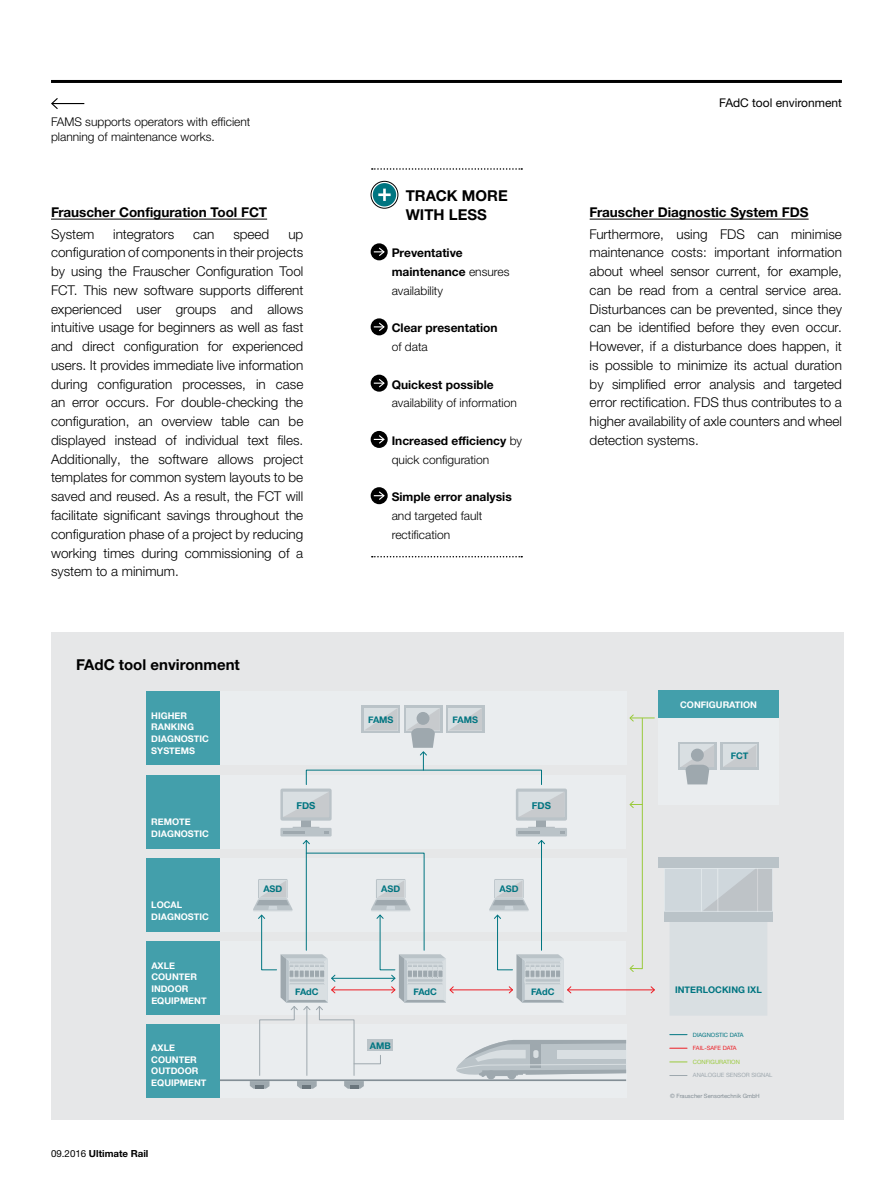
<style>
.page{position:relative;width:893px;height:1191px;background:#fff}
.page>*{position:absolute;margin:0;border:0;box-sizing:border-box;transform-origin:0 0}
.t1{font:700 15px/18.8px "Helvetica Neue LTW1 G";color:#000}
.t2{font:300 13.5px/18.8px "Helvetica Neue LTW1 G";color:#000;text-align:justify}
.t3{font:700 13.5px "Helvetica Neue LTW1 G";color:#000}
.t4{font:300 12px/18.8px "Helvetica Neue LTW1 G";color:#000}
.t5{font:700 12px/18.8px "Helvetica Neue LTW1 G";color:#000}
.t6{font:12px "Helvetica Neue LTW1 G";color:#000}
.t7{font:700 9.75px "Helvetica Neue LTW1 G";color:#000}
.t8{font:700 9.6px "Helvetica Neue";color:#007581}
.t9{font:700 9.15px/11.7px "Helvetica Neue";color:#fff}
.t10{font:700 9.15px "Helvetica Neue";color:#007581}
.t11{font:5.85px "Helvetica Neue";color:#838e95}
.t12{font:5.85px "Helvetica Neue";color:#9ea8ae}
.t13{font:5.85px "Helvetica Neue";color:#007581}
.t14{font:5.85px "Helvetica Neue";color:#ed1d24}
.t15{font:5.85px "Helvetica Neue";color:#9aca3c}
.s1{font-weight:300}
.s2{font-weight:700}
.s3{font-weight:400}
</style>
<div class="page">
<div style="left:51px;top:632px;width:792px;height:488px;background:#e6e7e8"></div>
<div style="left:373px;top:183px;width:23px;height:23px;background:#007581;border-radius:50%"></div>
<div style="left:371px;top:181px;width:27px;height:28px;border:1px solid #000;border-radius:50%"></div>
<svg style="left:378px;top:189px;width:13px;height:12px"></svg>
<svg style="left:371px;top:243px;width:17px;height:17px"></svg>
<svg style="left:374px;top:246px;width:12px;height:11px"></svg>
<svg style="left:371px;top:318px;width:17px;height:17px"></svg>
<svg style="left:374px;top:321px;width:12px;height:11px"></svg>
<svg style="left:371px;top:375px;width:17px;height:17px"></svg>
<svg style="left:374px;top:378px;width:12px;height:10px"></svg>
<svg style="left:371px;top:431px;width:17px;height:17px"></svg>
<svg style="left:374px;top:434px;width:12px;height:11px"></svg>
<svg style="left:371px;top:487px;width:17px;height:17px"></svg>
<svg style="left:374px;top:490px;width:12px;height:11px"></svg>
<svg style="left:372px;top:556px;width:150px;height:1px"></svg>
<svg style="left:372px;top:168px;width:150px;height:2px"></svg>
<div style="left:220px;top:775px;width:406px;height:73px;background:#eaedef"></div>
<div style="left:658px;top:690px;width:121px;height:114px;background:#eaedef"></div>
<div style="left:147px;top:1024px;width:73px;height:73px;background:#439fab"></div>
<div style="left:220px;top:1024px;width:406px;height:73px;background:#eaedef"></div>
<div style="left:220px;top:941px;width:406px;height:74px;background:#eaedef"></div>
<div style="left:220px;top:858px;width:406px;height:73px;background:#eaedef"></div>
<hr style="left:220px;top:1079px;width:406px;height:2px;background:#838e95">
<div style="left:147px;top:941px;width:73px;height:74px;background:#439fab"></div>
<div style="left:147px;top:858px;width:73px;height:73px;background:#439fab"></div>
<div style="left:147px;top:692px;width:73px;height:73px;background:#439fab"></div>
<div style="left:658px;top:690px;width:121px;height:28px;background:#439fab"></div>
<div style="left:147px;top:775px;width:73px;height:73px;background:#439fab"></div>
<div style="left:220px;top:692px;width:406px;height:73px;background:#eaedef"></div>
<svg style="left:670px;top:1047px;width:17px;height:1px"></svg>
<svg style="left:670px;top:1034px;width:17px;height:1px"></svg>
<svg style="left:670px;top:1061px;width:17px;height:1px"></svg>
<svg style="left:670px;top:1075px;width:17px;height:1px"></svg>
<div style="left:670px;top:921px;width:97px;height:94px;background:#d9dfe2"></div>
<div style="left:670px;top:921px;width:97px;height:94px;border:1px solid #d9dfe2"></div>
<div style="left:658px;top:858px;width:121px;height:10px;background:#bac3c8"></div>
<div style="left:664px;top:911px;width:109px;height:10px;background:#bac3c8"></div>
<div style="left:404px;top:705px;width:38px;height:28px;background:#bac3c8"></div>
<div style="left:446px;top:705px;width:38px;height:28px;background:#bac3c8"></div>
<div style="left:362px;top:705px;width:38px;height:28px;background:#bac3c8"></div>
<svg style="left:665px;top:868px;width:107px;height:43px;background:#cad1d6"></svg>
<div style="left:758px;top:869px;width:14px;height:42px;background:#bec3c7"></div>
<hr style="left:757px;top:869px;width:1px;height:42px;background:#d1d3d6">
<svg style="left:250px;top:708px;width:405px;height:380px"></svg>
<div style="left:678px;top:742px;width:39px;height:27px;background:#bac3c8"></div>
<div style="left:720px;top:742px;width:39px;height:27px;background:#bac3c8"></div>
<svg style="left:723px;top:744px;width:33px;height:23px"></svg>
<svg style="left:680px;top:744px;width:34px;height:40px"></svg>
<div style="left:691px;top:748px;width:13px;height:13px;background:#9ea8ae;border-radius:50%"></div>
<hr style="left:51px;top:219px;width:216px;height:1px;background:#000">
<hr style="left:590px;top:219px;width:219px;height:1px;background:#000">
<hr style="left:52px;top:103px;width:32px;height:1px;background:#000">
<svg style="left:51px;top:98px;width:8px;height:11px"></svg>
<hr style="left:51px;top:80px;width:791px;height:3px;background:#000">
<p class="t4" style="left:51px;top:114px;width:201px;line-height:15px">FAMS supports operators with efficient planning of maintenance works.</p>
<p class="t3" style="left:51px;top:204px;width:218px">Frauscher Configuration Tool FCT</p>
<p class="t2" style="left:51px;top:224px;width:45px">System</p>
<p class="t2" style="left:113px;top:224px;width:63px">integrators</p>
<p class="t2" style="left:193px;top:224px;width:23px">can</p>
<p class="t2" style="left:233px;top:224px;width:38px">speed</p>
<p class="t2" style="left:51px;top:224px;width:254px;text-indent:237px">up configuration of components in their projects by using the Frauscher Configuration Tool FCT. This new software supports different experienced user groups and allows intuitive usage for beginners as well as fast and direct configuration for experienced users. It provides immediate live information during configuration processes, in case an error occurs. For double-checking the configuration, an overview table can be displayed instead of individual text files.<br>Additionally, the software allows project templates for common system layouts to be saved and reused. As a result, the FCT will facilitate significant savings throughout the configuration phase of a project by reducing working times during commissioning of a system to a minimum.</p>
<p class="t1" style="left:406px;top:186px;width:69px">Track more with</p>
<p class="t1" style="left:449px;top:205px;width:20px">less</p>
<p class="t5" style="left:392px;top:244px;width:119px">Preventative maintenance <span class="s1">ensures availability</span></p>
<p class="t5" style="left:392px;top:319px;width:107px">Clear presentation</p>
<p class="t4" style="left:392px;top:337px;width:38px">of data</p>
<p class="t5" style="left:392px;top:375px;width:104px">Quickest possible</p>
<p class="t4" style="left:392px;top:394px;width:127px">availability of information</p>
<p class="t4" style="left:392px;top:431px;width:132px"><span class="s2">Increased efficiency</span> by quick configuration</p>
<p class="t5" style="left:392px;top:487px;width:122px">Simple error analysis</p>
<p class="t4" style="left:392px;top:506px;width:92px">and targeted fault rectification</p>
<p class="t1" style="left:76px;top:655px;width:165px">FAdC tool environment</p>
<p class="t9" style="left:151px;top:710px;width:59px">HIGHER<br>RANKING<br>DIAGNOSTIC<br>SYSTEMS</p>
<p class="t9" style="left:151px;top:816px;width:59px">REMOTE<br>DIAGNOSTIC</p>
<p class="t9" style="left:151px;top:899px;width:59px">LOCAL<br>DIAGNOSTIC</p>
<p class="t10" style="left:368px;top:712px;width:27px">FAMS</p>
<p class="t10" style="left:452px;top:712px;width:27px">FAMS</p>
<p class="t8" style="left:296px;top:797px;width:21px">FDS</p>
<p class="t10" style="left:263px;top:882px;width:20px">ASD</p>
<p class="t10" style="left:381px;top:882px;width:20px">ASD</p>
<p class="t8" style="left:532px;top:797px;width:21px">FDS</p>
<p class="t10" style="left:499px;top:882px;width:20px">ASD</p>
<p class="t9" style="left:151px;top:959px;width:57px">AXLE<br>COUNTER<br>INDOOR<br>EQUIPMENT</p>
<p class="t9" style="left:151px;top:1042px;width:57px">AXLE<br>COUNTER<br>OUTDOOR<br>EQUIPMENT</p>
<p class="t7" style="left:51px;top:1147px;width:99px"><span class="s3">09.2016</span> Ultimate Rail</p>
<p class="t10" style="left:295px;top:985px;width:25px">FAdC</p>
<p class="t10" style="left:413px;top:985px;width:25px">FAdC</p>
<p class="t10" style="left:531px;top:985px;width:25px">FAdC</p>
<p class="t10" style="left:370px;top:1038px;width:23px">AMB</p>
<p class="t6" style="left:719px;top:96px;width:124px">FAdC tool environment</p>
<p class="t3" style="left:590px;top:204px;width:220px">Frauscher Diagnostic System FDS</p>
<p class="t2" style="left:590px;top:224px;width:254px">Furthermore, using FDS can minimise maintenance costs: important information about wheel sensor current, for example, can be read from a central service area.<br>Disturbances can be prevented, since they can be identified before they even occur.<br>However, if a disturbance does happen, it is possible to minimize its actual duration by simplified error analysis and targeted error rectification. FDS thus contributes to a higher availability of axle counters and wheel detection systems.</p>
<p class="t9" style="left:680px;top:699px;width:78px">CONFIGURATION</p>
<p class="t10" style="left:731px;top:749px;width:19px">FCT</p>
<p class="t10" style="left:675px;top:982px;width:88px">INTERLOCKING IXL</p>
<p class="t13" style="left:693px;top:1030px;width:52px">DIAGNOSTIC DATA</p>
<p class="t15" style="left:693px;top:1057px;width:49px">CONFIGURATION</p>
<p class="t12" style="left:693px;top:1071px;width:81px">ANALOGUE SENSOR SIGNAL</p>
<p class="t14" style="left:693px;top:1043px;width:45px">FAIL-SAFE DATA</p>
<p class="t11" style="left:670px;top:1091px;width:91px">© Frauscher Sensortechnik GmbH</p>
</div>
